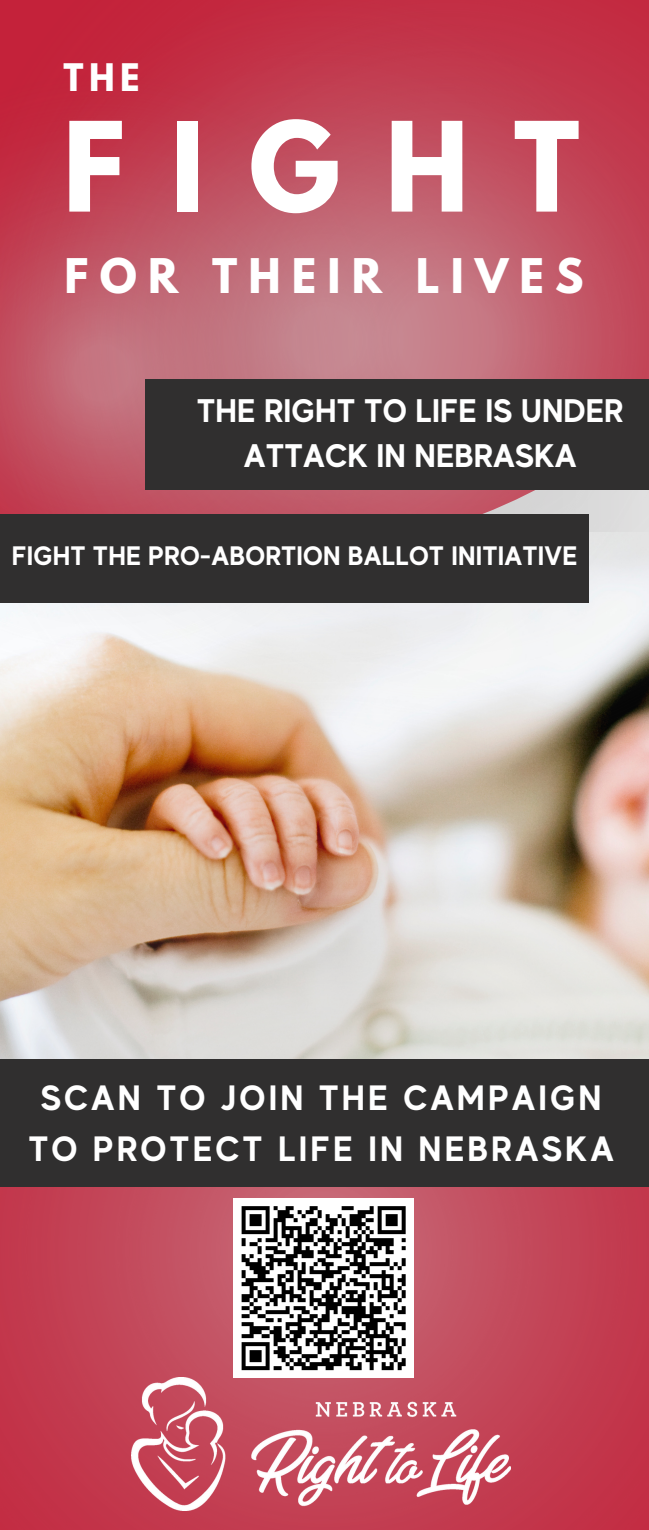
<style>
.page{position:relative;width:649px;height:1530px;background:#fff}
.page>*{position:absolute;margin:0;border:0;box-sizing:border-box;transform-origin:0 0}
.t1{font:700 110px "League Spartan";letter-spacing:.41em;color:#fff}
.t2{font:700 42.25px "League Spartan";letter-spacing:.265em;color:#fff}
.t3{font:700 35px/50.5px "MADE Evolve Sans";letter-spacing:.09em;color:#fff;text-align:center}
.t4{font:700 33.75px "League Spartan";color:#fff}
.t5{font:700 32.5px/45px "MADE Evolve Sans";letter-spacing:.005em;color:#fff;text-align:center}
.t6{font:700 26.75px "MADE Evolve Sans";letter-spacing:.005em;color:#fff}
</style>
<div class="page">
<img style="left:0;top:862px;width:649px;height:668px">
<img style="left:0;top:0;width:649px;height:862px">
<div style="left:0;top:515px;width:589px;height:88px;background:#302f2f"></div>
<div style="left:145px;top:379px;width:504px;height:111px;background:#302f2f"></div>
<div style="left:234px;top:1198px;width:180px;height:180px;background:#fff"></div>
<svg style="left:241px;top:1206px;width:165px;height:165px"></svg>
<img style="left:131px;top:1377px;width:379px;height:134px">
<div style="left:0;top:1059px;width:648px;height:128px;background:#302f2f"></div>
<p class="t4" style="left:64px;top:61px;width:78px">THE</p>
<h1 class="t1" style="left:63px;top:113px;width:518px">FIGHT</h1>
<h2 class="t2" style="left:65px;top:255px;width:520px">FOR THEIR LIVES</h2>
<h3 class="t5" style="left:197px;top:388px;width:428px">THE RIGHT TO LIFE IS UNDER<br>ATTACK IN NEBRASKA</h3>
<h3 class="t6" style="left:12px;top:540px;width:567px">FIGHT THE PRO-ABORTION BALLOT INITIATIVE</h3>
<p class="t3" style="left:28px;top:1072px;width:587px">SCAN TO JOIN THE CAMPAIGN<br>TO PROTECT LIFE IN NEBRASKA</p>
</div>
